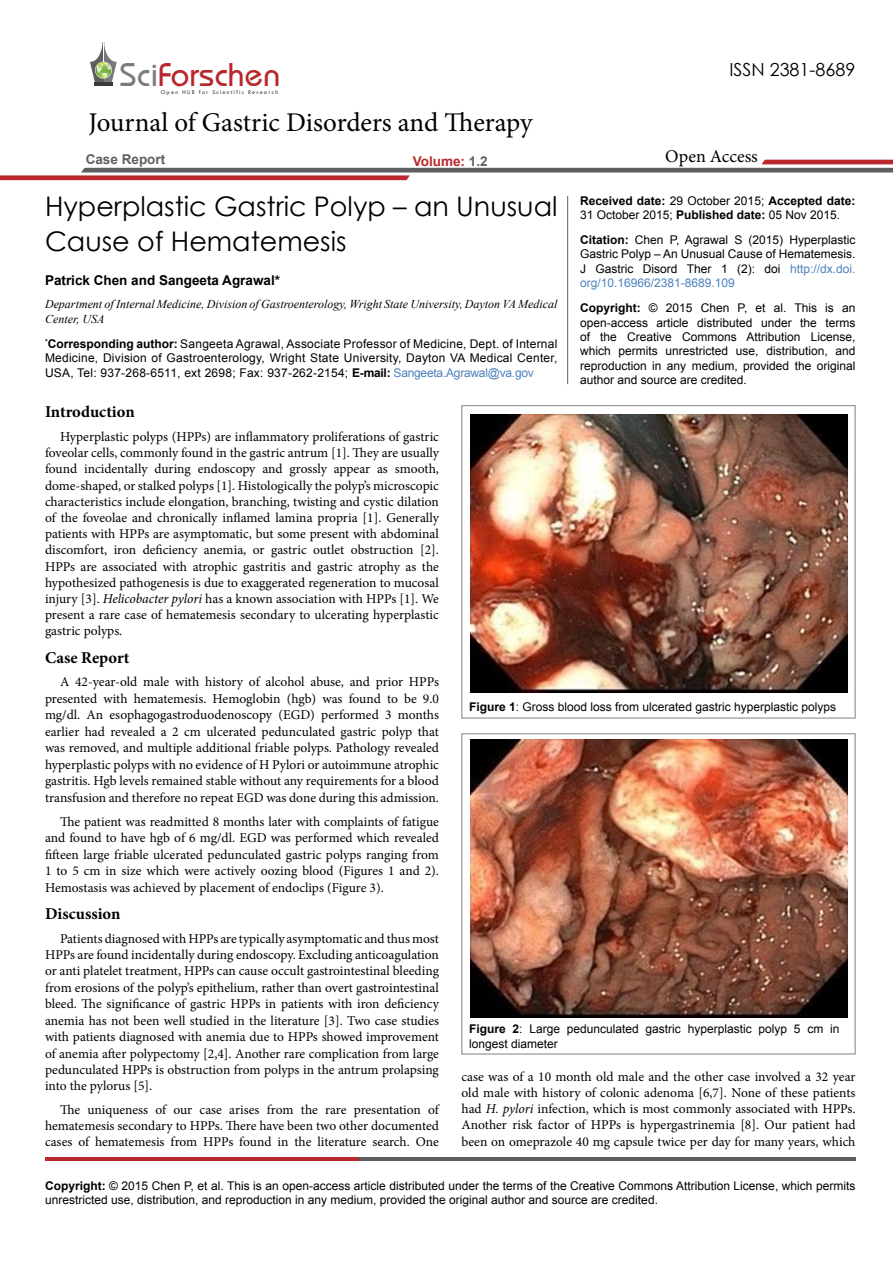
<style>
.page{position:relative;width:893px;height:1263px;background:#fff}
.page>*{position:absolute;margin:0;border:0;box-sizing:border-box;transform-origin:0 0}
.t1{font:34.2px "Opal";color:#b8272c}
.t2{font:27px/34.5px "Century Gothic";color:#000}
.t3{font:27px "Minion Pro";letter-spacing:-.005em;color:#000}
.t4{font:18px "Century Gothic";color:#000}
.t5{font:18px "Minion Pro";color:#000}
.List_Paragraph{font:700 16.5px "Minion Pro";color:#000}
.t6{font:13.5px/16.2px "Minion Pro";color:#000;text-align:justify}
.t7{font:700 13.5px "Arial";color:#000}
.t8{font:700 13.5px "Arial";color:#5e5f61}
.t9{font:700 13.5px "Arial";color:#b9282c}
.t10{font:12px/14.4px "Arial";color:#000;text-align:justify}
.t11{font:italic 12px "Times New Roman";color:#000}
.t12{font:700 12px/14.4px "Arial";color:#000}
.t13{font:6px "Tw Cen";letter-spacing:.2em;color:#393a3a}
.s1{color:#7a7b7a}
.s2{color:#5e5f61}
.s3{font-weight:400}
.s4{font-weight:700}
.s5{color:#4f81bd}
.s6{font-style:italic}
</style>
<div class="page">
<hr style="left:94px;top:82px;width:19px;height:4px;background:#393a3a">
<svg style="left:90px;top:42px;width:27px;height:40px"></svg>
<svg style="left:0;top:160px;width:893px;height:20px"></svg>
<hr style="left:45px;top:1157px;width:314px;height:4px;background:#b9282c">
<hr style="left:359px;top:1157px;width:496px;height:4px;background:#5d5e60">
<hr style="left:567px;top:196px;width:1px;height:188px;background:#5e5f61">
<img style="left:470px;top:414px;width:378px;height:279px">
<img style="left:470px;top:739px;width:378px;height:279px">
<h1 class="t1" style="left:120px;top:54px;width:162px"><span class="s1">Sci</span>Forschen</h1>
<p class="t13" style="left:161px;top:88px;width:119px">Open HUB for Scientific Research</p>
<h2 class="t3" style="left:88px;top:104px;width:445px">Journal of Gastric Disorders and Therapy</h2>
<p class="t4" style="left:729px;top:57px;width:128px">ISSN 2381-8689</p>
<h3 class="t5" style="left:665px;top:145px;width:94px">Open Access</h3>
<p class="t8" style="left:86px;top:151px;width:81px">Case Report</p>
<p class="t9" style="left:413px;top:152px;width:76px">Volume: <span class="s2">1.2</span></p>
<p class="t2" style="left:45px;top:189px;width:514px">Hyperplastic Gastric Polyp – an Unusual<br>Cause of Hematemesis</p>
<p class="t7" style="left:45px;top:271px;width:237px">Patrick Chen and Sangeeta Agrawal*</p>
<p class="t11" style="left:45px;top:296px;width:514px">Department of Internal Medicine, Division of Gastroenterology, Wright State University, Dayton VA Medical</p>
<p class="t11" style="left:45px;top:310px;width:61px">Center, USA</p>
<p class="t12" style="left:580px;top:194px;width:277px">Received date: <span class="s3">29 October 2015;</span> Accepted date:<br><span class="s3">31 October 2015;</span> Published date: <span class="s3">05 Nov 2015.</span></p>
<p class="t10" style="left:580px;top:233px;width:277px"><span class="s4">Citation:</span> Chen P, Agrawal S (2015) Hyperplastic Gastric Polyp – An Unusual Cause of Hematemesis.<br>J Gastric Disord Ther 1 (2): doi <span class="s5">http://dx.doi. org/10.16966/2381-8689.109</span></p>
<p class="t10" style="left:580px;top:301px;width:277px"><span class="s4">Copyright:</span> © 2015 Chen P, et al. This is an open-access article distributed under the terms of the Creative Commons Attribution License, which permits unrestricted use, distribution, and reproduction in any medium, provided the original author and source are credited.</p>
<p class="t10" style="left:45px;top:337px;width:514px"><sup>*</sup><span class="s4">Corresponding author:</span> Sangeeta Agrawal, Associate Professor of Medicine, Dept. of Internal Medicine, Division of Gastroenterology, Wright State University, Dayton VA Medical Center, USA, Tel: 937-268-6511, ext 2698; Fax: 937-262-2154; <span class="s4">E-mail:</span> <span class="s5">Sangeeta.Agrawal@va.gov</span></p>
<p class="List_Paragraph" style="left:45px;top:400px;width:91px">Introduction</p>
<p class="t6" style="left:45px;top:429px;width:395px;text-indent:15px">Hyperplastic polyps (HPPs) are inflammatory proliferations of gastric foveolar cells, commonly found in the gastric antrum [1]. They are usually found incidentally during endoscopy and grossly appear as smooth, dome-shaped, or stalked polyps [1]. Histologically the polyp’s microscopic characteristics include elongation, branching, twisting and cystic dilation of the foveolae and chronically inflamed lamina propria [1]. Generally patients with HPPs are asymptomatic, but some present with abdominal discomfort, iron deficiency anemia, or gastric outlet obstruction [2].<br>HPPs are associated with atrophic gastritis and gastric atrophy as the hypothesized pathogenesis is due to exaggerated regeneration to mucosal injury [3]. <span class="s6">Helicobacter pylori</span> has a known association with HPPs [1]. We present a rare case of hematemesis secondary to ulcerating hyperplastic gastric polyps.</p>
<p class="List_Paragraph" style="left:45px;top:646px;width:86px">Case Report</p>
<p class="t6" style="left:45px;top:674px;width:395px;text-indent:15px">A 42-year-old male with history of alcohol abuse, and prior HPPs presented with hematemesis. Hemoglobin (hgb) was found to be 9.0 mg/dl. An esophagogastroduodenoscopy (EGD) performed 3 months earlier had revealed a 2 cm ulcerated pedunculated gastric polyp that was removed, and multiple additional friable polyps. Pathology revealed hyperplastic polyps with no evidence of H Pylori or autoimmune atrophic gastritis. Hgb levels remained stable without any requirements for a blood transfusion and therefore no repeat EGD was done during this admission.</p>
<p class="t6" style="left:45px;top:813px;width:396px;text-indent:15px">The patient was readmitted 8 months later with complaints of fatigue and found to have hgb of 6 mg/dl. EGD was performed which revealed fifteen large friable ulcerated pedunculated gastric polyps ranging from 1 to 5 cm in size which were actively oozing blood (Figures 1 and 2).<br>Hemostasis was achieved by placement of endoclips (Figure 3).</p>
<p class="List_Paragraph" style="left:45px;top:902px;width:77px">Discussion</p>
<p class="t6" style="left:45px;top:930px;width:396px;text-indent:15px">Patients diagnosed with HPPs are typically asymptomatic and thus most HPPs are found incidentally during endoscopy. Excluding anticoagulation or anti platelet treatment, HPPs can cause occult gastrointestinal bleeding from erosions of the polyp’s epithelium, rather than overt gastrointestinal bleed. The significance of gastric HPPs in patients with iron deficiency anemia has not been well studied in the literature [3]. Two case studies with patients diagnosed with anemia due to HPPs showed improvement of anemia after polypectomy [2,4]. Another rare complication from large pedunculated HPPs is obstruction from polyps in the antrum prolapsing into the pylorus [5].</p>
<p class="t6" style="left:45px;top:1102px;width:395px;text-indent:15px">The uniqueness of our case arises from the rare presentation of hematemesis secondary to HPPs. There have been two other documented cases of hematemesis from HPPs found in the literature search. One</p>
<p class="t10" style="left:469px;top:700px;width:368px"><span class="s4">Figure 1</span>: Gross blood loss from ulcerated gastric hyperplastic polyps</p>
<p class="t10" style="left:469px;top:1022px;width:372px"><span class="s4">Figure 2</span>: Large pedunculated gastric hyperplastic polyp 5 cm in longest diameter</p>
<p class="t6" style="left:461px;top:1068px;width:395px">case was of a 10 month old male and the other case involved a 32 year old male with history of colonic adenoma [6,7]. None of these patients had <span class="s6">H. pylori</span> infection, which is most commonly associated with HPPs.<br>Another risk factor of HPPs is hypergastrinemia [8]. Our patient had been on omeprazole 40 mg capsule twice per day for many years, which</p>
<p class="t10" style="left:45px;top:1178px;width:812px"><span class="s4">Copyright:</span> © 2015 Chen P, et al. This is an open-access article distributed under the terms of the Creative Commons Attribution License, which permits unrestricted use, distribution, and reproduction in any medium, provided the original author and source are credited.</p>
</div>
